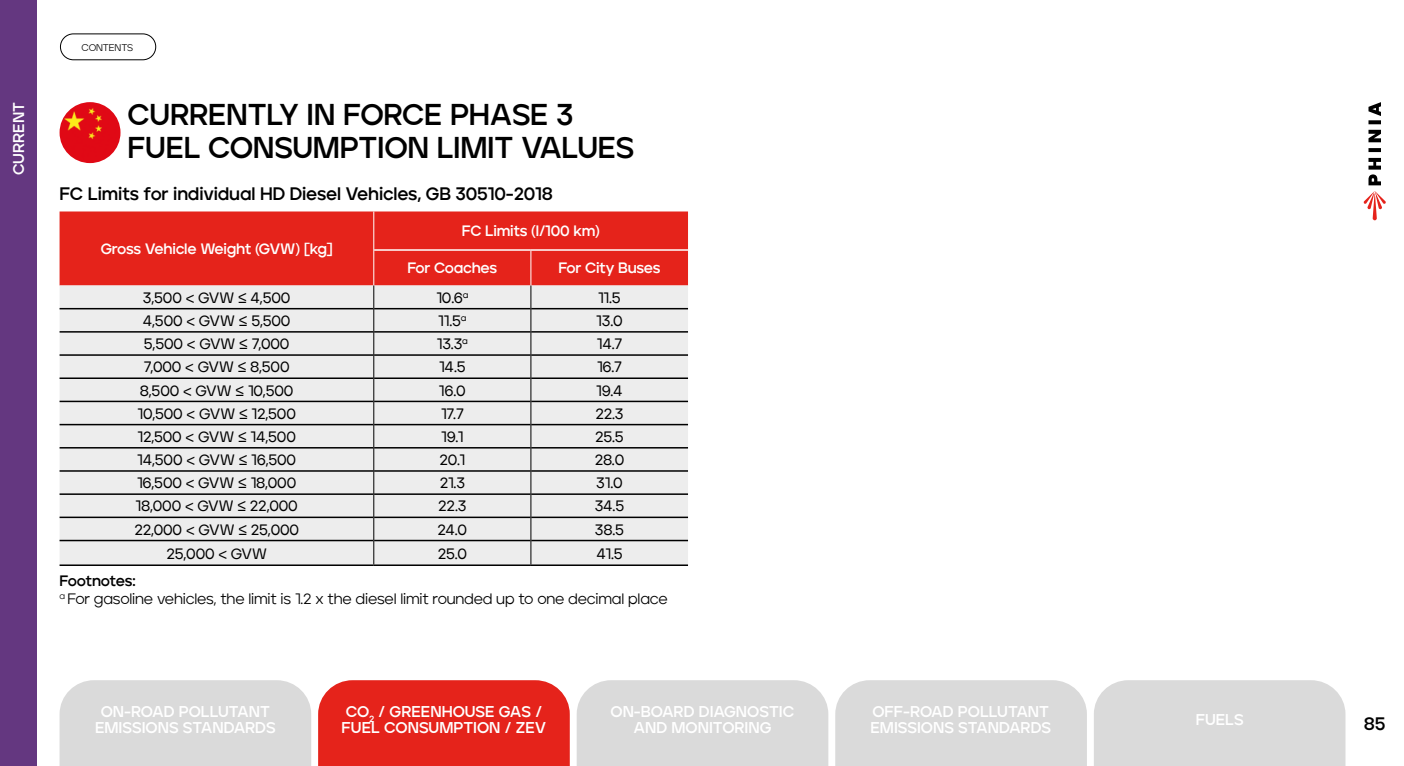
<style>
.page{position:relative;width:1404px;height:766px;background:#fff}
.page>*{position:absolute;margin:0;border:0;box-sizing:border-box;transform-origin:0 0}
.t1{font:700 30px/33px "Jeko";letter-spacing:-.01em;color:#000}
.t2{font:700 18px "Jeko";letter-spacing:-.01em;color:#000}
.t3{font:700 15.6px/16.8px "Jeko";color:#fff;text-align:center}
.t4{font:500 15px "Jeko";letter-spacing:-.01em;color:#000}
.t5{font:15px/18px "Jeko";letter-spacing:-.01em;color:#000}
.t6{font:700 15px "Jeko";letter-spacing:-.02em;color:#fff}
.t7{font:9.6px "Jeko";letter-spacing:-.01em;color:#000}
.s1{font-weight:700}
</style>
<div class="page">
<div style="left:0;top:0;width:37px;height:765px;background:#643780"></div>
<svg style="left:1363px;top:191px;width:22px;height:29px"></svg>
<svg style="left:1368px;top:102px;width:12px;height:83px"></svg>
<div style="left:318px;top:680px;width:251px;height:85px;background:#e5231b"></div>
<div style="left:576px;top:680px;width:252px;height:85px;background:#dadada"></div>
<div style="left:835px;top:680px;width:251px;height:85px;background:#dadada"></div>
<div style="left:1094px;top:680px;width:251px;height:85px;background:#dadada"></div>
<div style="left:60px;top:680px;width:251px;height:85px;background:#dadada"></div>
<img style="left:60px;top:102px;width:60px;height:61px;border-radius:30px">
<div style="left:60px;top:211px;width:628px;height:74px;background:#e5231b"></div>
<div style="left:60px;top:285px;width:628px;height:279px;background:#ededed"></div>
<hr style="left:374px;top:249px;width:157px;height:2px;background:#fff">
<hr style="left:531px;top:249px;width:157px;height:2px;background:#fff">
<hr style="left:60px;top:308px;width:313px;height:1px;background:#000">
<hr style="left:60px;top:331px;width:313px;height:1px;background:#000">
<hr style="left:60px;top:354px;width:313px;height:2px;background:#000">
<hr style="left:374px;top:308px;width:156px;height:1px;background:#000">
<hr style="left:374px;top:331px;width:156px;height:1px;background:#000">
<hr style="left:374px;top:354px;width:156px;height:2px;background:#000">
<hr style="left:531px;top:308px;width:157px;height:1px;background:#000">
<hr style="left:531px;top:331px;width:157px;height:1px;background:#000">
<hr style="left:531px;top:354px;width:157px;height:2px;background:#000">
<hr style="left:60px;top:377px;width:313px;height:2px;background:#000">
<hr style="left:374px;top:377px;width:156px;height:2px;background:#000">
<hr style="left:531px;top:377px;width:157px;height:2px;background:#000">
<hr style="left:60px;top:400px;width:313px;height:2px;background:#000">
<hr style="left:374px;top:400px;width:156px;height:2px;background:#000">
<hr style="left:531px;top:400px;width:157px;height:2px;background:#000">
<hr style="left:60px;top:424px;width:313px;height:1px;background:#000">
<hr style="left:374px;top:424px;width:156px;height:1px;background:#000">
<hr style="left:531px;top:424px;width:157px;height:1px;background:#000">
<hr style="left:60px;top:447px;width:313px;height:1px;background:#000">
<hr style="left:60px;top:470px;width:313px;height:1px;background:#000">
<hr style="left:60px;top:493px;width:313px;height:2px;background:#000">
<hr style="left:60px;top:516px;width:313px;height:2px;background:#000">
<hr style="left:60px;top:539px;width:313px;height:2px;background:#000">
<hr style="left:60px;top:564px;width:314px;height:2px;background:#000">
<hr style="left:374px;top:447px;width:156px;height:1px;background:#000">
<hr style="left:374px;top:470px;width:156px;height:1px;background:#000">
<hr style="left:374px;top:493px;width:156px;height:2px;background:#000">
<hr style="left:374px;top:516px;width:156px;height:2px;background:#000">
<hr style="left:374px;top:539px;width:156px;height:2px;background:#000">
<hr style="left:374px;top:564px;width:157px;height:2px;background:#000">
<hr style="left:531px;top:447px;width:157px;height:1px;background:#000">
<hr style="left:531px;top:470px;width:157px;height:1px;background:#000">
<hr style="left:531px;top:493px;width:157px;height:2px;background:#000">
<hr style="left:531px;top:516px;width:157px;height:2px;background:#000">
<hr style="left:531px;top:539px;width:157px;height:2px;background:#000">
<hr style="left:531px;top:564px;width:157px;height:2px;background:#000">
<hr style="left:373px;top:211px;width:1px;height:39px;background:#fff">
<hr style="left:373px;top:250px;width:1px;height:35px;background:#fff">
<hr style="left:530px;top:251px;width:1px;height:34px;background:#fff">
<svg style="left:373px;top:285px;width:1px;height:279px"></svg>
<svg style="left:530px;top:285px;width:1px;height:279px"></svg>
<div style="left:60px;top:33px;width:96px;height:27px;border:1px solid #000;border-radius:13px"></div>
<p class="t3" style="left:10px;top:175px;width:75px;rotate:-90deg">CURRENT</p>
<p class="t7" style="left:82px;top:42px;width:53px">CONTENTS</p>
<h1 class="t1" style="left:128px;top:98px;width:508px">CURRENTLY IN FORCE PHASE 3<br>FUEL CONSUMPTION LIMIT VALUES</h1>
<p class="t2" style="left:60px;top:182px;width:495px">FC Limits for individual HD Diesel Vehicles, GB 30510-2018</p>
<p class="t6" style="left:101px;top:240px;width:233px">Gross Vehicle Weight (GVW) [kg]</p>
<p class="t6" style="left:462px;top:222px;width:139px">FC Limits (l/100 km)</p>
<p class="t6" style="left:407px;top:259px;width:91px">For Coaches</p>
<p class="t6" style="left:558px;top:259px;width:104px">For City Buses</p>
<p class="t4" style="left:143px;top:288px;width:149px">3,500 &lt; GVW ≤ 4,500</p>
<p class="t4" style="left:436px;top:288px;width:33px">10.6<sup>a</sup></p>
<p class="t4" style="left:598px;top:288px;width:24px">11.5</p>
<p class="t4" style="left:143px;top:312px;width:149px">4,500 &lt; GVW ≤ 5,500</p>
<p class="t4" style="left:438px;top:312px;width:30px">11.5<sup>a</sup></p>
<p class="t4" style="left:596px;top:312px;width:28px">13.0</p>
<p class="t4" style="left:144px;top:335px;width:147px">5,500 &lt; GVW ≤ 7,000</p>
<p class="t4" style="left:437px;top:335px;width:32px">13.3<sup>a</sup></p>
<p class="t4" style="left:596px;top:335px;width:27px">14.7</p>
<p class="t4" style="left:144px;top:358px;width:147px">7,000 &lt; GVW ≤ 8,500</p>
<p class="t4" style="left:439px;top:358px;width:28px">14.5</p>
<p class="t4" style="left:597px;top:358px;width:26px">16.7</p>
<p class="t4" style="left:140px;top:381px;width:155px">8,500 &lt; GVW ≤ 10,500</p>
<p class="t4" style="left:439px;top:381px;width:28px">16.0</p>
<p class="t4" style="left:596px;top:381px;width:28px">19.4</p>
<p class="t4" style="left:137px;top:404px;width:160px">10,500 &lt; GVW ≤ 12,500</p>
<p class="t4" style="left:441px;top:404px;width:24px">17.7</p>
<p class="t4" style="left:595px;top:404px;width:30px">22.3</p>
<p class="t4" style="left:137px;top:427px;width:160px">12,500 &lt; GVW ≤ 14,500</p>
<p class="t4" style="left:441px;top:427px;width:24px">19.1</p>
<p class="t4" style="left:595px;top:427px;width:30px">25.5</p>
<p class="t4" style="left:137px;top:451px;width:160px">14,500 &lt; GVW ≤ 16,500</p>
<p class="t4" style="left:439px;top:451px;width:27px">20.1</p>
<p class="t4" style="left:594px;top:451px;width:31px">28.0</p>
<p class="t4" style="left:137px;top:474px;width:161px">16,500 &lt; GVW ≤ 18,000</p>
<p class="t4" style="left:439px;top:474px;width:27px">21.3</p>
<p class="t4" style="left:596px;top:474px;width:28px">31.0</p>
<p class="t4" style="left:136px;top:497px;width:164px">18,000 &lt; GVW ≤ 22,000</p>
<p class="t4" style="left:438px;top:497px;width:30px">22.3</p>
<p class="t4" style="left:594px;top:497px;width:31px">34.5</p>
<p class="t4" style="left:134px;top:520px;width:166px">22,000 &lt; GVW ≤ 25,000</p>
<p class="t4" style="left:437px;top:520px;width:31px">24.0</p>
<p class="t4" style="left:595px;top:520px;width:31px">38.5</p>
<p class="t4" style="left:166px;top:544px;width:102px">25,000 &lt; GVW</p>
<p class="t4" style="left:437px;top:544px;width:31px">25.0</p>
<p class="t4" style="left:596px;top:544px;width:28px">41.5</p>
<p class="t5" style="left:60px;top:572px;width:609px"><span class="s1">Footnotes:<br></span><sup>a</sup> For gasoline vehicles, the limit is 1.2 x the diesel limit rounded up to one decimal place</p>
<p class="t3" style="left:95px;top:702px;width:182px">ON-ROAD POLLUTANT<br>EMISSIONS STANDARDS</p>
<p class="t3" style="left:341px;top:702px;width:206px;text-align:left">CO<sub>2</sub> / GREENHOUSE GAS /<br>FUEL CONSUMPTION / ZEV</p>
<p class="t3" style="left:610px;top:702px;width:185px">ON-BOARD DIAGNOSTIC<br>AND MONITORING</p>
<p class="t3" style="left:1195px;top:711px;width:49px">FUELS</p>
<p class="t3" style="left:870px;top:702px;width:182px;text-align:left">OFF-ROAD POLLUTANT<br>EMISSIONS STANDARDS</p>
<p class="t2" style="left:1363px;top:712px;width:23px">85</p>
</div>
